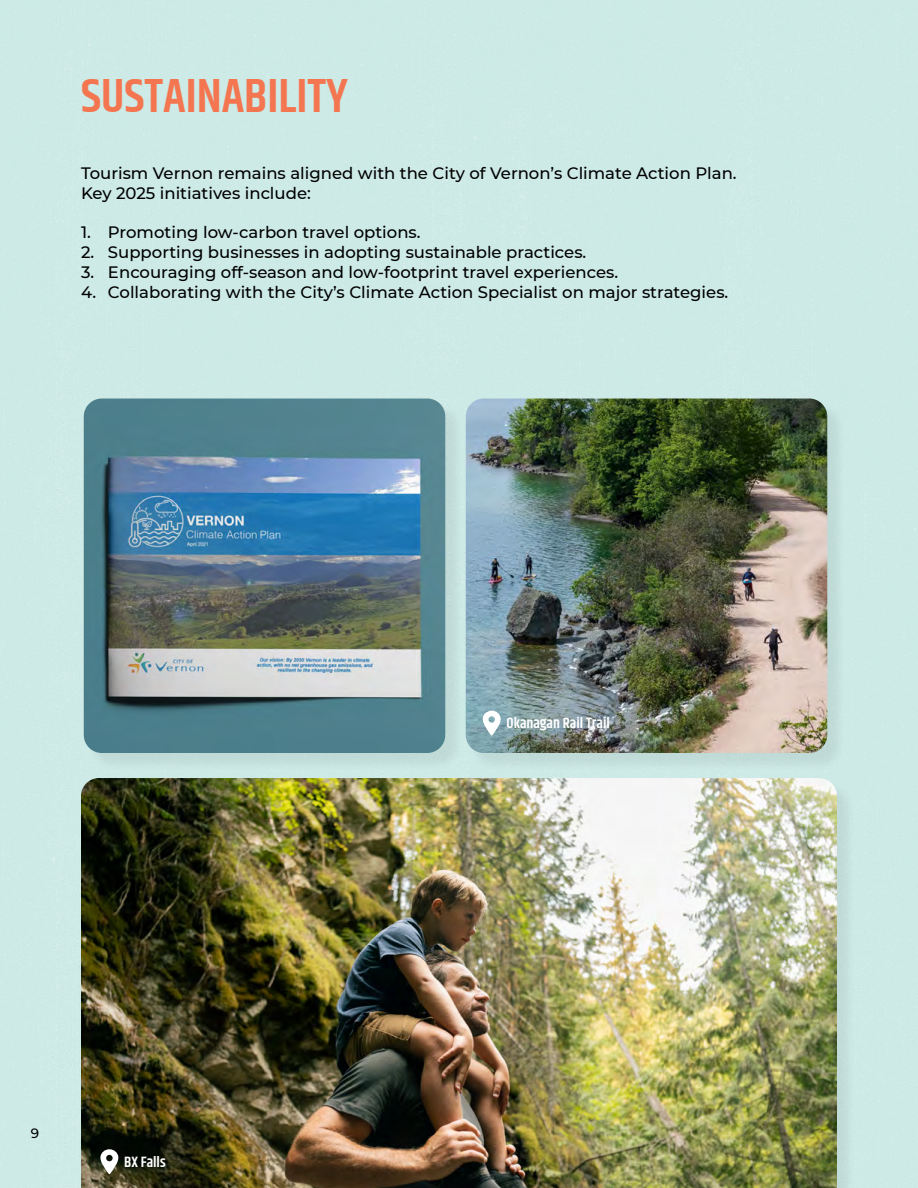
<style>
.page{position:relative;width:918px;height:1188px;background:#cdeae6}
.page>*{position:absolute;margin:0;border:0;box-sizing:border-box;transform-origin:0 0}
.t1{font:600 48px "Khand";color:#f47651}
.t2{font:500 16.5px/19.8px "Montserrat";color:#000}
.t3{font:600 15px "Khand";color:#fff}
.t4{font:500 13.5px "Montserrat";color:#000}
</style>
<div class="page">
<div style="left:468px;top:400px;width:378px;height:372px;background:#000;opacity:.07"></div>
<img style="left:466px;top:399px;width:361px;height:354px">
<div style="left:86px;top:400px;width:378px;height:372px;background:#000;opacity:.07"></div>
<img style="left:84px;top:399px;width:361px;height:354px">
<svg style="left:482px;top:711px;width:19px;height:24px"></svg>
<div style="left:83px;top:780px;width:773px;height:408px;background:#c5e0dc"></div>
<img style="left:81px;top:778px;width:756px;height:410px">
<svg style="left:100px;top:1149px;width:19px;height:25px"></svg>
<h1 class="t1" style="left:81px;top:64px;width:268px">SUSTAINABILITY</h1>
<p class="t2" style="left:81px;top:163px;width:657px">Tourism Vernon remains aligned with the City of Vernon’s Climate Action Plan.<br>Key 2025 initiatives include:</p>
<p class="t2" style="left:81px;top:222px;width:341px">1. Promoting low-carbon travel options.</p>
<p class="t2" style="left:81px;top:242px;width:507px">2. Supporting businesses in adopting sustainable practices.</p>
<p class="t2" style="left:81px;top:262px;width:539px">3. Encouraging off-season and low-footprint travel experiences.</p>
<p class="t2" style="left:81px;top:281px;width:649px">4. Collaborating with the City’s Climate Action Specialist on major strategies.</p>
<p class="t4" style="left:31px;top:1124px;width:10px">9</p>
<p class="t3" style="left:124px;top:1152px;width:43px">BX Falls</p>
<p class="t3" style="left:507px;top:713px;width:105px">Okanagan Rail Trail</p>
</div>
